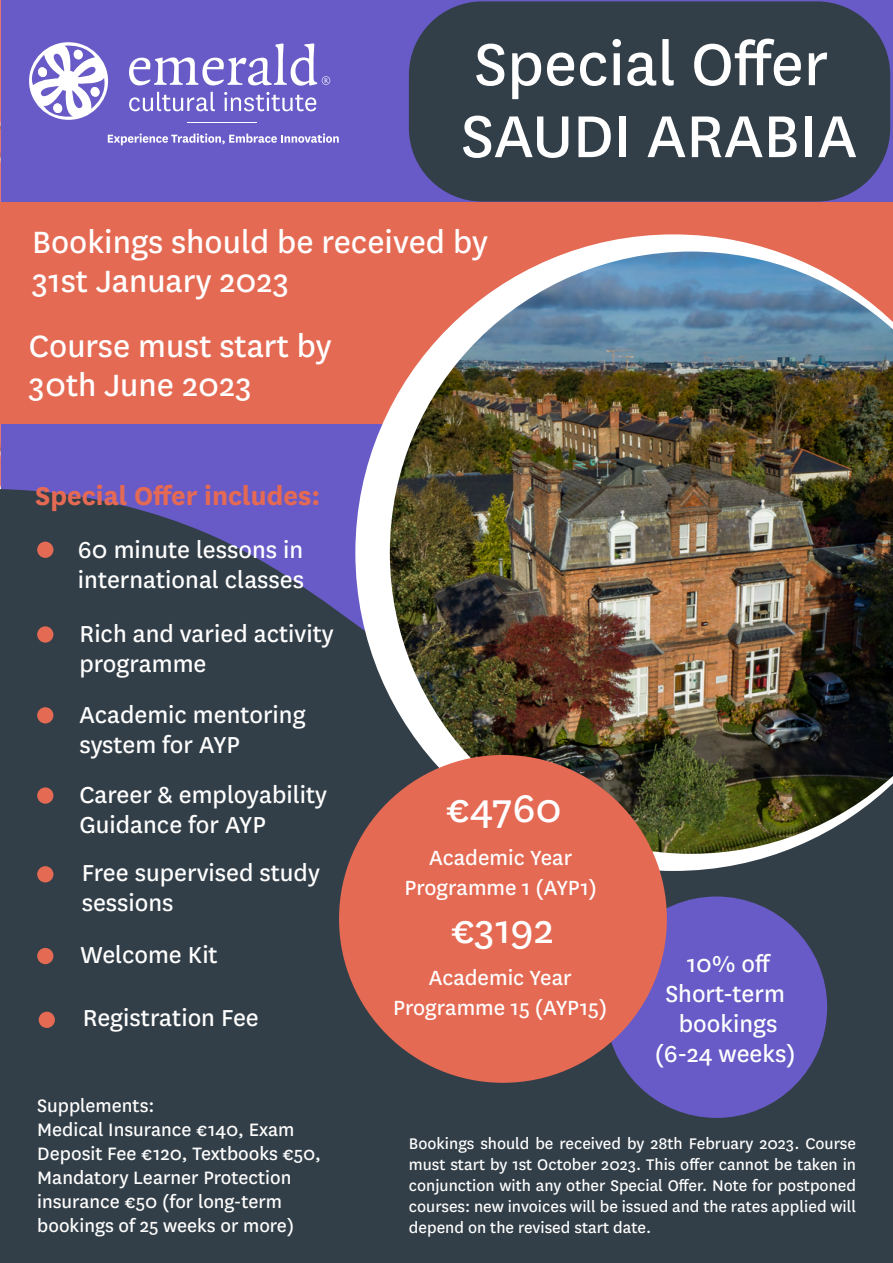
<style>
.page{position:relative;width:893px;height:1263px;background:#fff}
.page>*{position:absolute;margin:0;border:0;box-sizing:border-box;transform-origin:0 0}
.t1{font:69px/72px "National";color:#fff}
.t2{font:45px "National";color:#fff}
.t3{font:36px/39px "National";color:#fff}
.t4{font:700 30px "National";color:#e56a54}
.t5{font:27px/30px "National";color:#fff}
.t6{font:24px/30px "National";color:#fff;text-align:center}
.t7{font:21px/24px "National";color:#fff}
.t8{font:18px/21px "National";color:#fff;text-align:justify}
</style>
<div class="page">
<div style="left:1px;top:0;width:892px;height:741px;background:#685bc7"></div>
<div style="left:0;top:489px;width:893px;height:774px;background:#333f48"></div>
<div style="left:0;top:202px;width:893px;height:222px;background:#e56a54"></div>
<svg style="left:355px;top:234px;width:538px;height:637px"></svg>
<div style="left:409px;top:1px;width:481px;height:201px;background:#333f48;border-radius:73px"></div>
<div style="left:606px;top:896px;width:221px;height:222px;background:#685bc7;border-radius:50%"></div>
<img style="left:390px;top:252px;width:503px;height:602px">
<div style="left:339px;top:755px;width:328px;height:328px;background:#e56a54;border-radius:50%"></div>
<svg style="left:29px;top:42px;width:79px;height:78px"></svg>
<svg style="left:129px;top:43px;width:201px;height:43px"></svg>
<svg style="left:129px;top:92px;width:86px;height:19px"></svg>
<svg style="left:224px;top:92px;width:92px;height:19px"></svg>
<hr style="left:187px;top:122px;width:70px;height:1px;background:#fff">
<svg style="left:108px;top:133px;width:231px;height:12px"></svg>
<div style="left:37px;top:542px;width:16px;height:16px;background:#e56a54;border-radius:50%"></div>
<div style="left:37px;top:626px;width:16px;height:17px;background:#e56a54;border-radius:50%"></div>
<div style="left:37px;top:707px;width:16px;height:16px;background:#e56a54;border-radius:50%"></div>
<div style="left:37px;top:787px;width:16px;height:17px;background:#e56a54;border-radius:50%"></div>
<div style="left:37px;top:866px;width:16px;height:16px;background:#e56a54;border-radius:50%"></div>
<div style="left:37px;top:948px;width:16px;height:16px;background:#e56a54;border-radius:50%"></div>
<div style="left:39px;top:1012px;width:16px;height:16px;background:#e56a54;border-radius:50%"></div>
<h1 class="t1" style="left:461px;top:25px;width:397px">Special Offer<br>SAUDI ARABIA</h1>
<h3 class="t3" style="left:32px;top:221px;width:457px">Bookings should be received by<br>31st January 2023</h3>
<h3 class="t3" style="left:29px;top:324px;width:304px">Course must start by<br>30th June 2023</h3>
<h3 class="t4" style="left:35px;top:474px;width:287px">Special Offer includes:</h3>
<h3 class="t5" style="left:78px;top:533px;width:228px">60 minute lessons in international classes</h3>
<h3 class="t5" style="left:79px;top:618px;width:256px">Rich and varied activity programme</h3>
<h3 class="t5" style="left:79px;top:699px;width:228px">Academic mentoring system for AYP</h3>
<h3 class="t5" style="left:79px;top:778px;width:249px">Career &amp; employability<br>Guidance for AYP</h3>
<h3 class="t5" style="left:82px;top:856px;width:240px">Free supervised study sessions</h3>
<h3 class="t5" style="left:81px;top:938px;width:139px">Welcome Kit</h3>
<h3 class="t5" style="left:83px;top:1001px;width:178px">Registration Fee</h3>
<p class="t7" style="left:37px;top:1092px;width:285px">Supplements:<br>Medical Insurance €140, Exam<br>Deposit Fee €120, Textbooks €50,<br>Mandatory Learner Protection insurance €50 (for long-term bookings of 25 weeks or more)</p>
<h2 class="t2" style="left:446px;top:778px;width:118px">€4760</h2>
<h3 class="t6" style="left:404px;top:841px;width:194px">Academic Year<br>Programme 1 (AYP1)</h3>
<h2 class="t2" style="left:451px;top:899px;width:105px">€3192</h2>
<h3 class="t6" style="left:393px;top:962px;width:216px">Academic Year<br>Programme 15 (AYP15)</h3>
<h3 class="t5" style="left:655px;top:948px;width:142px;text-align:center">10% off<br>Short-term bookings (6-24 weeks)</h3>
<p class="t8" style="left:409px;top:1132px;width:449px">Bookings should be received by 28th February 2023. Course must start by 1st October 2023. This offer cannot be taken in conjunction with any other Special Offer. Note for postponed courses: new invoices will be issued and the rates applied will depend on the revised start date.</p>
</div>
